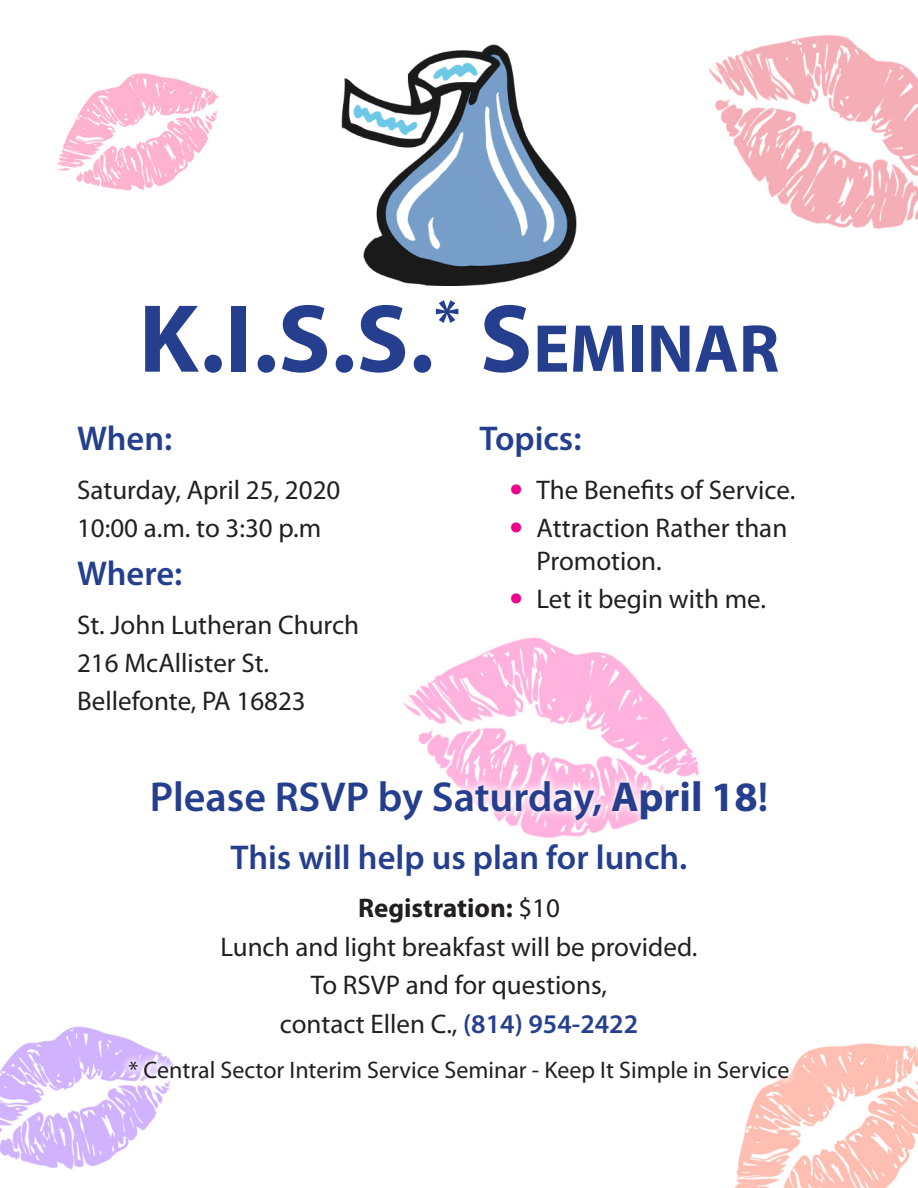
<style>
.page{position:relative;width:918px;height:1188px;background:#fff}
.page>*{position:absolute;margin:0;border:0;box-sizing:border-box;transform-origin:0 0}
.t1{font:700 97.65px "Myriad Pro";color:#253f8e}
.Heading{font:600 42px "Myriad Pro";color:#253f8e}
.Heading-2{font:600 34.5px "Myriad Pro";color:#253f8e}
.Bullets{font:27px/32.4px "Myriad Pro";color:#231f20}
.t2{font:700 27px "Myriad Pro";color:#231f20}
.t3{font:24px "Myriad Pro";color:#231f20}
.s1{font-size:68.25px}
.s2{font-size:48px;color:#ed028c}
.s3{font-weight:700}
.s4{font-weight:400}
.s5{font-weight:600;color:#253f8e}
</style>
<div class="page">
<img style="left:0;top:35px;width:918px;height:1153px">
<img style="left:342px;top:45px;width:234px;height:240px">
<div style="left:118px;top:770px;width:678px;height:321px;background:#fff"></div>
<p class="t1" style="left:139px;top:275px;width:642px">K.I.S.S.<sup>*</sup> S<span class="s1">EMINAR</span></p>
<p class="Heading-2" style="left:77px;top:416px;width:97px">When:</p>
<p class="Bullets" style="left:77px;top:473px;width:265px">Saturday, April 25, 2020</p>
<p class="Bullets" style="left:77px;top:512px;width:246px">10:00 a.m. to 3:30 p.m</p>
<p class="Heading-2" style="left:77px;top:551px;width:107px">Where:</p>
<p class="Bullets" style="left:77px;top:608px;width:284px">St. John Lutheran Church</p>
<p class="Bullets" style="left:77px;top:646px;width:193px">216 McAllister St.</p>
<p class="Bullets" style="left:77px;top:685px;width:230px">Bellefonte, PA 16823</p>
<p class="Heading-2" style="left:480px;top:416px;width:103px">Topics:</p>
<p class="Bullets" style="left:510px;top:473px;width:287px"><span class="s2">•</span> The Benefits of Service.</p>
<p class="Bullets" style="left:537px;top:512px;width:252px;text-indent:-27px"><span class="s2">•</span> Attraction Rather than<br>Promotion.</p>
<p class="Bullets" style="left:510px;top:582px;width:258px"><span class="s2">•</span> Let it begin with me.</p>
<p class="Heading" style="left:150px;top:770px;width:620px">Please RSVP by Saturday, <span class="s3">April 18</span>!</p>
<p class="Heading-2" style="left:231px;top:835px;width:458px">This will help us plan for lunch.</p>
<p class="t2" style="left:358px;top:891px;width:203px">Registration: <span class="s4">$10</span></p>
<p class="Bullets" style="left:220px;top:930px;width:479px">Lunch and light breakfast will be provided.</p>
<p class="Bullets" style="left:311px;top:969px;width:298px">To RSVP and for questions,</p>
<p class="Bullets" style="left:280px;top:1007px;width:360px">contact Ellen C., <span class="s5">(814) 954-2422</span></p>
<p class="t3" style="left:129px;top:1055px;width:662px">* Central Sector Interim Service Seminar - Keep It Simple in Service</p>
</div>
